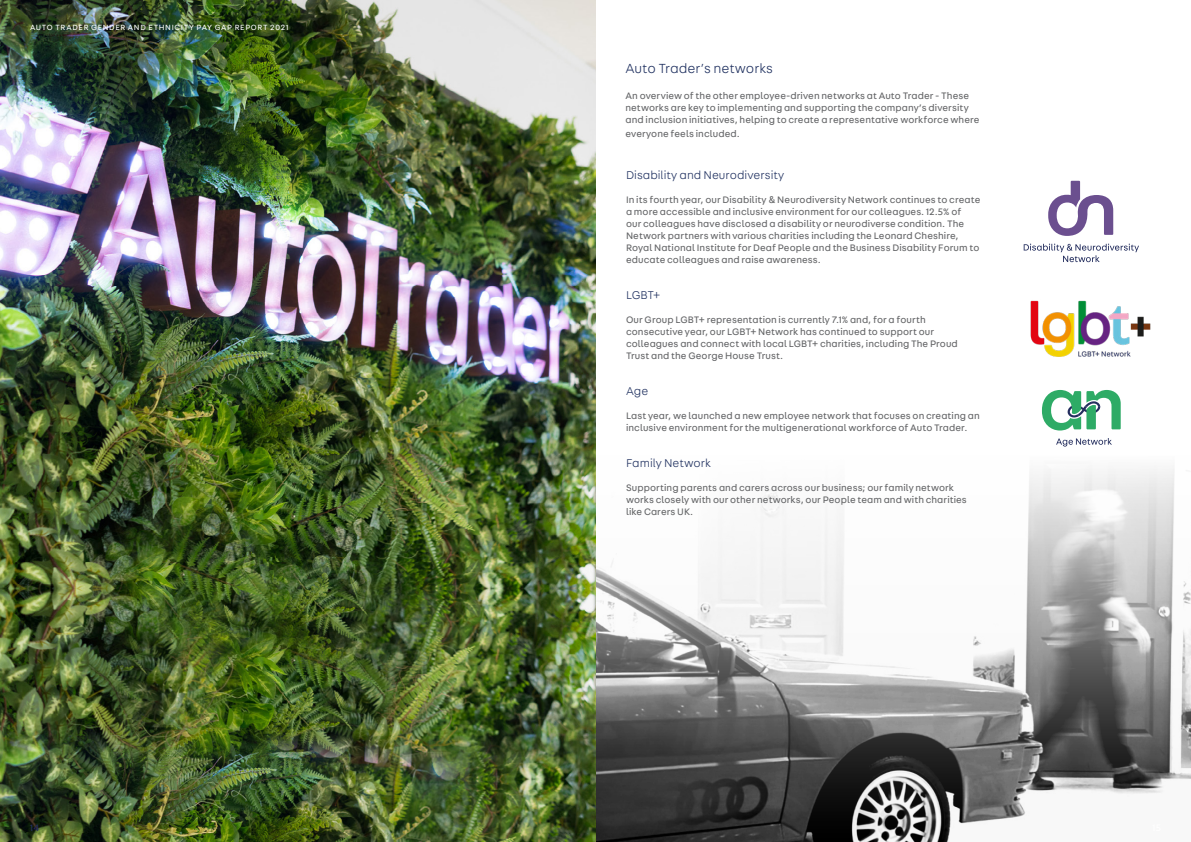
<style>
.page{position:relative;width:1191px;height:842px;background:#fff}
.page>*{position:absolute;margin:0;border:0;box-sizing:border-box;transform-origin:0 0}
.AT_Basic{font:300 14px "AT Fabriga";color:#1f305f}
.AT_Basic-2{font:300 12px "AT Fabriga";color:#1f305f}
.AT_Basic-3{font:10px/12px "AT Fabriga";letter-spacing:.005em;color:#636466}
.t1{font:10px "AT Fabriga";color:#222b5e}
.AT_Basic-4{font:8px "AT Fabriga";letter-spacing:.09em;color:#fff}
</style>
<div class="page">
<img style="left:595px;top:455px;width:596px;height:387px">
<svg style="left:1056px;top:438px;width:55px;height:9px"></svg>
<svg style="left:1042px;top:390px;width:78px;height:40px"></svg>
<svg style="left:1048px;top:181px;width:65px;height:55px"></svg>
<svg style="left:1023px;top:244px;width:116px;height:18px"></svg>
<img style="left:0;top:0;width:595px;height:842px">
<img style="left:1030px;top:300px;width:121px;height:57px">
<p class="AT_Basic-4" style="left:30px;top:22px;width:260px">AUTO TRADER GENDER AND ETHNICITY PAY GAP REPORT 2021</p>
<p class="t1" style="left:30px;top:821px;width:10px">14</p>
<p class="AT_Basic" style="left:625px;top:60px;width:149px">Auto Trader’s networks</p>
<p class="AT_Basic-3" style="left:625px;top:90px;width:355px">An overview of the other employee-driven networks at Auto Trader - These networks are key to implementing and supporting the company’s diversity and inclusion initiatives, helping to create a representative workforce where</p>
<p class="AT_Basic-3" style="left:625px;top:128px;width:116px">everyone feels included.</p>
<p class="AT_Basic-2" style="left:626px;top:168px;width:160px">Disability and Neurodiversity</p>
<p class="AT_Basic-3" style="left:626px;top:194px;width:356px">In its fourth year, our Disability &amp; Neurodiversity Network continues to create a more accessible and inclusive environment for our colleagues. 12.5% of<br>our colleagues have disclosed a disability or neurodiverse condition. The Network partners with various charities including the Leonard Cheshire, Royal National Institute for Deaf People and the Business Disability Forum to educate colleagues and raise awareness.</p>
<p class="AT_Basic-2" style="left:626px;top:288px;width:36px">LGBT+</p>
<p class="AT_Basic-3" style="left:626px;top:314px;width:333px">Our Group LGBT+ representation is currently 7.1% and, for a fourth consecutive year, our LGBT+ Network has continued to support our colleagues and connect with local LGBT+ charities, including The Proud Trust and the George House Trust.</p>
<p class="AT_Basic-2" style="left:626px;top:384px;width:24px">Age</p>
<p class="AT_Basic-3" style="left:626px;top:410px;width:355px">Last year, we launched a new employee network that focuses on creating an inclusive environment for the multigenerational workforce of Auto Trader.</p>
<p class="AT_Basic-2" style="left:626px;top:456px;width:86px">Family Network</p>
<p class="AT_Basic-3" style="left:626px;top:482px;width:342px">Supporting parents and carers across our business; our family network works closely with our other networks, our People team and with charities like Carers UK.</p>
</div>
